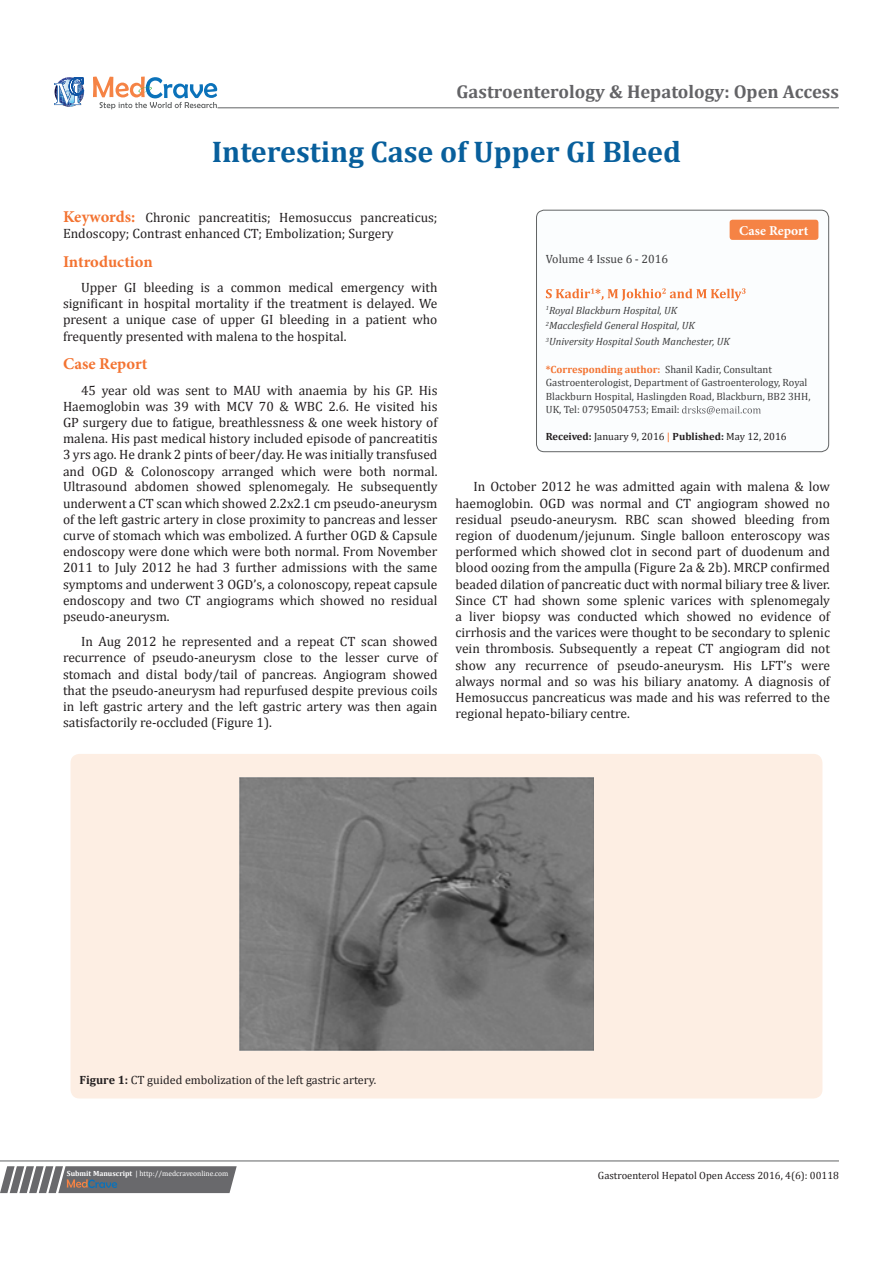
<style>
.page{position:relative;width:893px;height:1263px;background:#fff}
.page>*{position:absolute;margin:0;border:0;box-sizing:border-box;transform-origin:0 0}
.t1{font:700 30px "Cambria";color:#085f9c}
.t2{font:700 18.6px "Cambria";color:#636366}
.t3{font:700 16.5px "Minion Pro";color:#f37331}
.t4{font:13.5px/16.2px "Cambria";color:#231f20;text-align:justify}
.t5{font:700 13.5px "Minion Pro";letter-spacing:.005em;color:#fff}
.t6{font:12px "Cambria";color:#231f20}
.t7{font:12px "Cambria";color:#3e3e3f}
.t8{font:10.5px/13.5px "Cambria";color:#3e3e3f}
.t9{font:italic 10.5px "Cambria";color:#3e3e3f}
.t10{font:10.5px "Cambria";color:#231f20}
.t11{font:7.5px "Cambria";color:#fff}
.s1{font-family:"Minion Pro";font-weight:700;font-size:16.5px;color:#f37331}
.s2{font-weight:700;color:#f37331}
.s3{font-weight:700}
.s4{font-weight:700;color:#f58345}
</style>
<div class="page">
<svg style="left:54px;top:77px;width:30px;height:30px"></svg>
<svg style="left:93px;top:77px;width:124px;height:32px"></svg>
<svg style="left:0;top:1166px;width:237px;height:27px;background:#78787a"></svg>
<hr style="left:0;top:1161px;width:839px;height:1px;background:#626465">
<hr style="left:218px;top:108px;width:621px;height:1px;background:#626465">
<div style="left:536px;top:210px;width:293px;height:242px;background:#fbfdfe;border-radius:8px"></div>
<svg style="left:546px;top:288px;width:199px;height:13px"></svg>
<svg style="left:682px;top:406px;width:79px;height:8px"></svg>
<div style="left:536px;top:210px;width:293px;height:242px;border:1px solid #626465;border-radius:8px"></div>
<div style="left:730px;top:220px;width:88px;height:20px;background:#f58345;border-radius:3px"></div>
<div style="left:71px;top:754px;width:751px;height:344px;background:#fdeee3;border-radius:9px"></div>
<img style="left:240px;top:778px;width:354px;height:272px">
<p class="t2" style="left:457px;top:79px;width:384px">Gastroenterology &amp; Hepatology: Open Access</p>
<p class="t1" style="left:212px;top:131px;width:471px">Interesting Case of Upper GI Bleed</p>
<p class="t4" style="left:63px;top:209px;width:376px"><span class="s1">Keywords:</span> Chronic pancreatitis; Hemosuccus pancreaticus;<br>Endoscopy; Contrast enhanced CT; Embolization; Surgery</p>
<p class="t3" style="left:63px;top:250px;width:91px">Introduction</p>
<p class="t4" style="left:63px;top:279px;width:376px;text-indent:18px">Upper GI bleeding is a common medical emergency with significant in hospital mortality if the treatment is delayed. We present a unique case of upper GI bleeding in a patient who frequently presented with malena to the hospital.</p>
<p class="t3" style="left:63px;top:352px;width:86px">Case Report</p>
<p class="t4" style="left:63px;top:382px;width:376px;text-indent:18px">45 year old was sent to MAU with anaemia by his GP. His Haemoglobin was 39 with MCV 70 &amp; WBC 2.6. He visited his GP surgery due to fatigue, breathlessness &amp; one week history of malena. His past medical history included episode of pancreatitis 3 yrs ago. He drank 2 pints of beer/day. He was initially transfused and OGD &amp; Colonoscopy arranged which were both normal.</p>
<p class="t4" style="left:63px;top:479px;width:376px">Ultrasound abdomen showed splenomegaly. He subsequently underwent a CT scan which showed 2.2x2.1 cm pseudo-aneurysm of the left gastric artery in close proximity to pancreas and lesser curve of stomach which was embolized. A further OGD &amp; Capsule endoscopy were done which were both normal. From November 2011 to July 2012 he had 3 further admissions with the same symptoms and underwent 3 OGD’s, a colonoscopy, repeat capsule endoscopy and two CT angiograms which showed no residual pseudo-aneurysm.</p>
<p class="t4" style="left:63px;top:633px;width:376px;text-indent:18px">In Aug 2012 he represented and a repeat CT scan showed recurrence of pseudo-aneurysm close to the lesser curve of stomach and distal body/tail of pancreas. Angiogram showed that the pseudo-aneurysm had repurfused despite previous coils in left gastric artery and the left gastric artery was then again satisfactorily re-occluded (Figure 1).</p>
<p class="t7" style="left:546px;top:252px;width:124px">Volume 4 Issue 6 - 2016</p>
<p class="t5" style="left:739px;top:221px;width:71px">Case Report</p>
<p class="t9" style="left:546px;top:303px;width:133px"><sup>1</sup>Royal Blackburn Hospital, UK</p>
<p class="t9" style="left:546px;top:318px;width:150px"><sup>2</sup>Macclesfield General Hospital, UK</p>
<p class="t9" style="left:546px;top:334px;width:185px"><sup>3</sup>University Hospital South Manchester, UK</p>
<p class="t8" style="left:546px;top:362px;width:266px"><span class="s2">*Corresponding author:</span> Shanil Kadir, Consultant Gastroenterologist, Department of Gastroenterology, Royal Blackburn Hospital, Haslingden Road, Blackburn, BB2 3HH, UK, Tel: 07950504753; Email:</p>
<p class="t10" style="left:546px;top:431px;width:242px"><span class="s3">Received:</span> January 9, 2016 <span class="s4">|</span> <span class="s3">Published:</span> May 12, 2016</p>
<p class="t4" style="left:455px;top:479px;width:376px;text-indent:18px">In October 2012 he was admitted again with malena &amp; low haemoglobin. OGD was normal and CT angiogram showed no residual pseudo-aneurysm. RBC scan showed bleeding from region of duodenum/jejunum. Single balloon enteroscopy was performed which showed clot in second part of duodenum and blood oozing from the ampulla (Figure 2a &amp; 2b). MRCP confirmed beaded dilation of pancreatic duct with normal biliary tree &amp; liver.<br>Since CT had shown some splenic varices with splenomegaly a liver biopsy was conducted which showed no evidence of cirrhosis and the varices were thought to be secondary to splenic vein thrombosis. Subsequently a repeat CT angiogram did not show any recurrence of pseudo-aneurysm. His LFT’s were always normal and so was his biliary anatomy. A diagnosis of Hemosuccus pancreaticus was made and his was referred to the regional hepato-biliary centre.</p>
<p class="t6" style="left:80px;top:1073px;width:298px"><span class="s3">Figure 1:</span> CT guided embolization of the left gastric artery.</p>
<p class="t11" style="left:67px;top:1169px;width:163px"><span class="s3">Submit Manuscript</span> | http://medcraveonline.com</p>
<p class="t10" style="left:598px;top:1169px;width:243px">Gastroenterol Hepatol Open Access 2016, 4(6): 00118</p>
</div>
